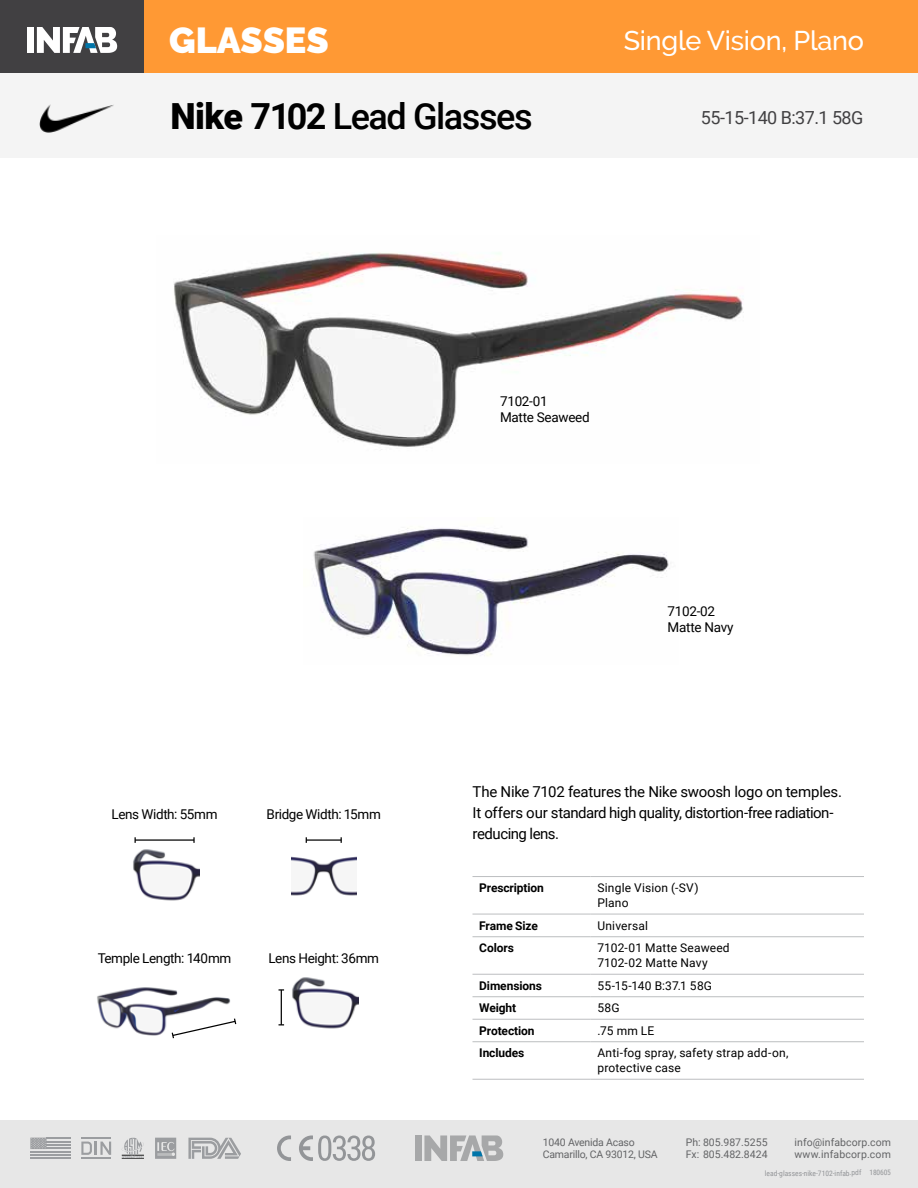
<style>
.page{position:relative;width:918px;height:1188px;background:#fff}
.page>*{position:absolute;margin:0;border:0;box-sizing:border-box;transform-origin:0 0}
.t1{font:500 36px "Roboto";letter-spacing:-.04em;color:#000}
.t2{font:700 36px "Roboto";letter-spacing:.035em;color:#fff}
.t3{font:900 36px "Raleway";letter-spacing:-.04em;color:#fff}
.t4{font:900 36px "Raleway";letter-spacing:-.015em;color:#fff}
.t5{font:500 27px "Raleway";letter-spacing:-.01em;color:#fff}
.t6{font:18px "Roboto";letter-spacing:-.03em;color:#414042}
.t7{font:15px/21px "Roboto";letter-spacing:-.03em;color:#000}
.t8{font:13.5px/16.2px "Roboto";letter-spacing:-.02em;color:#000}
.t9{font:12px/15px "Roboto";letter-spacing:.015em;color:#000}
.t10{font:700 12px "Roboto";letter-spacing:-.01em;color:#000}
.t11{font:10.5px/12.6px "Roboto";color:#636466}
.t12{font:10.5px/12.6px "Roboto";letter-spacing:-.02em;color:#636466}
.t13{font:7.5px "Roboto Condensed";color:#939598}
.t14{font:7.5px "Roboto Condensed";letter-spacing:-.02em;color:#939598}
.s1{font-weight:900}
.s2{font-weight:700}
</style>
<div class="page">
<div style="left:0;top:1120px;width:918px;height:68px;background:#e7e7e7"></div>
<hr style="left:81px;top:1138px;width:30px;height:1px;background:#939598">
<hr style="left:81px;top:1157px;width:30px;height:2px;background:#939598">
<svg style="left:81px;top:1142px;width:30px;height:13px"></svg>
<svg style="left:155px;top:1138px;width:21px;height:21px"></svg>
<svg style="left:122px;top:1138px;width:22px;height:21px"></svg>
<svg style="left:188px;top:1138px;width:53px;height:21px"></svg>
<hr style="left:30px;top:1151px;width:41px;height:1px;background:#939598">
<hr style="left:30px;top:1154px;width:41px;height:2px;background:#939598">
<hr style="left:30px;top:1157px;width:41px;height:2px;background:#939598">
<svg style="left:30px;top:1138px;width:41px;height:11px"></svg>
<div style="left:0;top:0;width:144px;height:73px;background:#414042"></div>
<div style="left:27px;top:27px;width:7px;height:26px;background:#fff"></div>
<svg style="left:37px;top:27px;width:80px;height:26px"></svg>
<div style="left:0;top:73px;width:918px;height:85px;background:#f4f4f4"></div>
<svg style="left:277px;top:1135px;width:14px;height:26px"></svg>
<svg style="left:299px;top:1135px;width:76px;height:26px"></svg>
<div style="left:415px;top:1135px;width:7px;height:26px;background:#a7a8a9"></div>
<svg style="left:424px;top:1135px;width:79px;height:26px"></svg>
<div style="left:144px;top:0;width:774px;height:73px;background:#ff9934"></div>
<img style="left:39px;top:105px;width:75px;height:27px">
<hr style="left:472px;top:1079px;width:119px;height:1px;background:#bcbec0">
<hr style="left:591px;top:1079px;width:273px;height:1px;background:#bcbec0">
<hr style="left:472px;top:936px;width:119px;height:1px;background:#bcbec0">
<hr style="left:591px;top:936px;width:273px;height:1px;background:#bcbec0">
<hr style="left:472px;top:974px;width:119px;height:1px;background:#bcbec0">
<hr style="left:591px;top:974px;width:273px;height:1px;background:#bcbec0">
<hr style="left:472px;top:996px;width:119px;height:1px;background:#bcbec0">
<hr style="left:591px;top:996px;width:273px;height:1px;background:#bcbec0">
<hr style="left:472px;top:1019px;width:119px;height:1px;background:#bcbec0">
<hr style="left:591px;top:1019px;width:273px;height:1px;background:#bcbec0">
<hr style="left:472px;top:1041px;width:119px;height:1px;background:#bcbec0">
<hr style="left:591px;top:1041px;width:273px;height:1px;background:#bcbec0">
<hr style="left:472px;top:876px;width:119px;height:1px;background:#bcbec0">
<hr style="left:591px;top:876px;width:273px;height:1px;background:#bcbec0">
<hr style="left:472px;top:914px;width:119px;height:1px;background:#bcbec0">
<hr style="left:591px;top:914px;width:273px;height:1px;background:#bcbec0">
<img style="left:173px;top:252px;width:571px;height:198px">
<img style="left:313px;top:528px;width:357px;height:128px">
<img style="left:97px;top:987px;width:134px;height:49px">
<img style="left:291px;top:842px;width:65px;height:54px">
<img style="left:133px;top:849px;width:66px;height:52px">
<img style="left:292px;top:977px;width:66px;height:52px">
<svg style="left:171px;top:1017px;width:66px;height:22px"></svg>
<hr style="left:306px;top:839px;width:35px;height:2px;background:#000">
<hr style="left:135px;top:839px;width:59px;height:2px;background:#000">
<svg style="left:193px;top:837px;width:2px;height:6px"></svg>
<hr style="left:281px;top:990px;width:1px;height:35px;background:#000">
<h1 class="t3" style="left:169px;top:19px;width:169px">BARRIERS</h1>
<h1 class="t4" style="left:169px;top:19px;width:161px">GLASSES</h1>
<h1 class="t1" style="left:171px;top:91px;width:363px"><span class="s1">Nike</span> <span class="s2">7102</span> Lead Glasses</h1>
<h1 class="t2" style="left:715px;top:13px;width:179px">BARRIERS</h1>
<h2 class="t5" style="left:624px;top:25px;width:242px">Single Vision, Plano</h2>
<h3 class="t6" style="left:701px;top:105px;width:164px">55-15-140 B:37.1 58G</h3>
<p class="t8" style="left:500px;top:393px;width:91px">7102-01<br>Matte Seaweed</p>
<p class="t8" style="left:668px;top:602px;width:67px">7102-02<br>Matte Navy</p>
<p class="t8" style="left:112px;top:806px;width:108px">Lens Width: 55mm</p>
<p class="t8" style="left:267px;top:806px;width:116px">Bridge Width: 15mm</p>
<p class="t8" style="left:98px;top:950px;width:135px">Temple Length: 140mm</p>
<p class="t8" style="left:268px;top:950px;width:112px">Lens Height: 36mm</p>
<p class="t7" style="left:472px;top:780px;width:371px">The Nike 7102 features the Nike swoosh logo on temples.<br>It offers our standard high quality, distortion-free radiation&shy;reducing lens.</p>
<p class="t10" style="left:479px;top:880px;width:66px">Prescription</p>
<p class="t9" style="left:597px;top:880px;width:103px">Single Vision (-SV)<br>Plano</p>
<p class="t10" style="left:479px;top:917px;width:60px">Frame Size</p>
<p class="t9" style="left:597px;top:918px;width:52px">Universal</p>
<p class="t10" style="left:479px;top:940px;width:36px">Colors</p>
<p class="t9" style="left:597px;top:940px;width:134px">7102-01 Matte Seaweed<br>7102-02 Matte Navy</p>
<p class="t10" style="left:479px;top:977px;width:64px">Dimensions</p>
<p class="t9" style="left:597px;top:978px;width:116px">55-15-140 B:37.1 58G</p>
<p class="t10" style="left:479px;top:1000px;width:39px">Weight</p>
<p class="t9" style="left:597px;top:1000px;width:24px">58G</p>
<p class="t10" style="left:479px;top:1022px;width:57px">Protection</p>
<p class="t9" style="left:597px;top:1023px;width:59px">.75 mm LE</p>
<p class="t10" style="left:479px;top:1045px;width:47px">Includes</p>
<p class="t9" style="left:597px;top:1045px;width:193px">Anti-fog spray, safety strap add-on, protective case</p>
<p class="t12" style="left:543px;top:1135px;width:116px">1040 Avenida Acaso<br>Camarillo, CA 93012, USA</p>
<p class="t11" style="left:795px;top:1135px;width:98px">info@infabcorp.com www.infabcorp.com</p>
<p class="t11" style="left:686px;top:1135px;width:83px">Ph: 805.987.5255<br>Fx: 805.482.8424</p>
<p class="t14" style="left:850px;top:1167px;width:43px">.pdf 180605</p>
<p class="t13" style="left:765px;top:1168px;width:86px">lead-glasses-nike-7102-infab</p>
</div>
